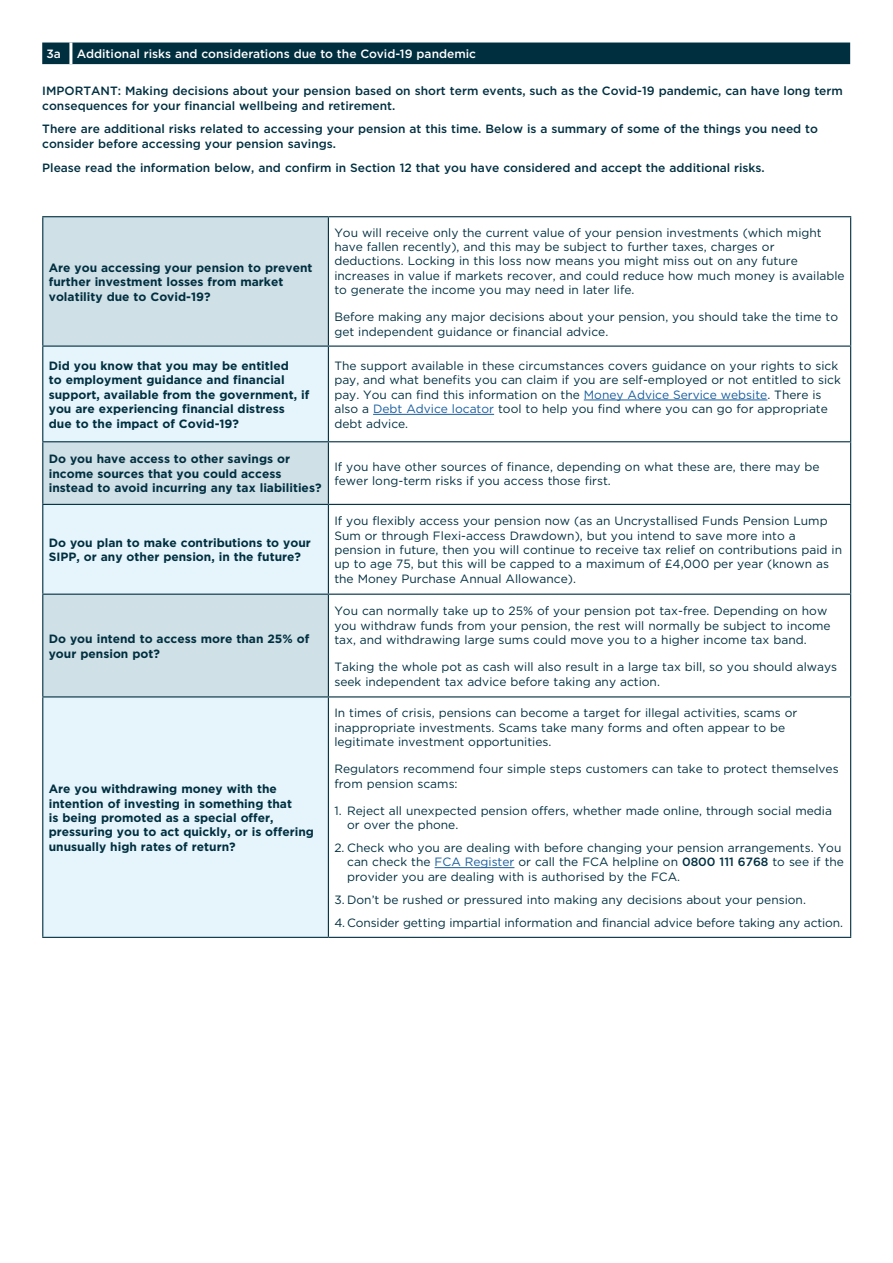
<style>
.page{position:relative;width:893px;height:1263px;background:#fff}
.page>*{position:absolute;margin:0;border:0;box-sizing:border-box;transform-origin:0 0}
.t1{font:12px/14.4px "Gotham";color:#002f40}
.t2{font:700 12px/14.4px "Gotham";color:#002f40}
.t3{font:500 12px/15px "Gotham";color:#002f40}
.t4{font:500 12px "Gotham";color:#fff}
.s1{color:#175d9e}
.s2{font-weight:500}
</style>
<div class="page">
<div style="left:43px;top:217px;width:285px;height:129px;background:#d0e0e7"></div>
<svg style="left:43px;top:347px;width:285px;height:590px;background:#deeef5"></svg>
<hr style="left:42px;top:216px;width:286px;height:1px;background:#002f40">
<hr style="left:42px;top:217px;width:1px;height:129px;background:#002f40">
<hr style="left:328px;top:216px;width:523px;height:1px;background:#002f40">
<hr style="left:328px;top:217px;width:1px;height:129px;background:#002f40">
<hr style="left:850px;top:217px;width:1px;height:129px;background:#002f40">
<hr style="left:42px;top:346px;width:286px;height:1px;background:#002f40">
<hr style="left:42px;top:347px;width:1px;height:94px;background:#002f40">
<hr style="left:328px;top:346px;width:523px;height:1px;background:#002f40">
<hr style="left:328px;top:347px;width:1px;height:94px;background:#002f40">
<hr style="left:850px;top:347px;width:1px;height:94px;background:#002f40">
<hr style="left:42px;top:441px;width:286px;height:1px;background:#002f40">
<hr style="left:42px;top:442px;width:1px;height:62px;background:#002f40">
<hr style="left:328px;top:441px;width:523px;height:1px;background:#002f40">
<hr style="left:328px;top:442px;width:1px;height:62px;background:#002f40">
<hr style="left:850px;top:442px;width:1px;height:62px;background:#002f40">
<hr style="left:42px;top:504px;width:286px;height:1px;background:#002f40">
<hr style="left:42px;top:505px;width:1px;height:89px;background:#002f40">
<hr style="left:328px;top:504px;width:523px;height:1px;background:#002f40">
<hr style="left:328px;top:505px;width:1px;height:89px;background:#002f40">
<hr style="left:850px;top:505px;width:1px;height:89px;background:#002f40">
<hr style="left:42px;top:594px;width:286px;height:1px;background:#002f40">
<hr style="left:42px;top:595px;width:1px;height:101px;background:#002f40">
<hr style="left:328px;top:594px;width:523px;height:1px;background:#002f40">
<hr style="left:328px;top:595px;width:1px;height:101px;background:#002f40">
<hr style="left:850px;top:595px;width:1px;height:101px;background:#002f40">
<hr style="left:42px;top:696px;width:286px;height:1px;background:#002f40">
<hr style="left:42px;top:697px;width:1px;height:240px;background:#002f40">
<hr style="left:328px;top:696px;width:523px;height:1px;background:#002f40">
<hr style="left:328px;top:697px;width:1px;height:240px;background:#002f40">
<hr style="left:850px;top:697px;width:1px;height:240px;background:#002f40">
<hr style="left:42px;top:937px;width:286px;height:1px;background:#002f40">
<hr style="left:328px;top:937px;width:523px;height:1px;background:#002f40">
<hr style="left:584px;top:400px;width:183px;height:1px;background:#175d9e">
<hr style="left:373px;top:414px;width:121px;height:1px;background:#175d9e">
<hr style="left:435px;top:867px;width:79px;height:1px;background:#175d9e">
<div style="left:42px;top:43px;width:808px;height:21px;background:#002f40"></div>
<hr style="left:69px;top:43px;width:3px;height:21px;background:#fff">
<p class="t4" style="left:46px;top:46px;width:16px">3a</p>
<p class="t4" style="left:77px;top:46px;width:401px">Additional risks and considerations due to the Covid-19 pandemic</p>
<p class="t3" style="left:42px;top:83px;width:802px">IMPORTANT: Making decisions about your pension based on short term events, such as the Covid-19 pandemic, can have long term consequences for your financial wellbeing and retirement.</p>
<p class="t3" style="left:42px;top:121px;width:777px">There are additional risks related to accessing your pension at this time. Below is a summary of some of the things you need to consider before accessing your pension savings.</p>
<p class="t3" style="left:42px;top:160px;width:724px">Please read the information below, and confirm in Section 12 that you have considered and accept the additional risks.</p>
<p class="t2" style="left:49px;top:260px;width:265px">Are you accessing your pension to prevent further investment losses from market volatility due to Covid-19?</p>
<p class="t1" style="left:334px;top:225px;width:512px">You will receive only the current value of your pension investments (which might have fallen recently), and this may be subject to further taxes, charges or deductions. Locking in this loss now means you might miss out on any future increases in value if markets recover, and could reduce how much money is available to generate the income you may need in later life.</p>
<p class="t1" style="left:334px;top:310px;width:505px">Before making any major decisions about your pension, you should take the time to get independent guidance or financial advice.</p>
<p class="t2" style="left:49px;top:358px;width:262px">Did you know that you may be entitled<br>to employment guidance and financial support, available from the government, if you are experiencing financial distress due to the impact of Covid-19?</p>
<p class="t1" style="left:334px;top:358px;width:508px">The support available in these circumstances covers guidance on your rights to sick pay, and what benefits you can claim if you are self-employed or not entitled to sick pay. You can find this information on the <span class="s1">Money Advice Service website</span>. There is also a <span class="s1">Debt Advice locator</span> tool to help you find where you can go for appropriate debt advice.</p>
<p class="t2" style="left:49px;top:452px;width:274px">Do you have access to other savings or income sources that you could access instead to avoid incurring any tax liabilities?</p>
<p class="t1" style="left:334px;top:459px;width:487px">If you have other sources of finance, depending on what these are, there may be fewer long-term risks if you access those first.</p>
<p class="t2" style="left:49px;top:535px;width:264px">Do you plan to make contributions to your<br>SIPP, or any other pension, in the future?</p>
<p class="t2" style="left:49px;top:632px;width:262px">Do you intend to access more than 25% of your pension pot?</p>
<p class="t2" style="left:49px;top:782px;width:267px">Are you withdrawing money with the intention of investing in something that<br>is being promoted as a special offer, pressuring you to act quickly, or is offering unusually high rates of return?</p>
<p class="t1" style="left:334px;top:514px;width:509px">If you flexibly access your pension now (as an Uncrystallised Funds Pension Lump Sum or through Flexi-access Drawdown), but you intend to save more into a pension in future, then you will continue to receive tax relief on contributions paid in up to age 75, but this will be capped to a maximum of £4,000 per year (known as the Money Purchase Annual Allowance).</p>
<p class="t1" style="left:334px;top:603px;width:498px">You can normally take up to 25% of your pension pot tax-free. Depending on how you withdraw funds from your pension, the rest will normally be subject to income tax, and withdrawing large sums could move you to a higher income tax band.</p>
<p class="t1" style="left:334px;top:659px;width:504px">Taking the whole pot as cash will also result in a large tax bill, so you should always seek independent tax advice before taking any action.</p>
<p class="t1" style="left:334px;top:705px;width:465px">In times of crisis, pensions can become a target for illegal activities, scams or inappropriate investments. Scams take many forms and often appear to be legitimate investment opportunities.</p>
<p class="t1" style="left:334px;top:761px;width:506px">Regulators recommend four simple steps customers can take to protect themselves from pension scams:</p>
<p class="t1" style="left:347px;top:803px;width:486px;text-indent:-13px">1. Reject all unexpected pension offers, whether made online, through social media or over the phone.</p>
<p class="t1" style="left:347px;top:840px;width:498px;text-indent:-13px">2. Check who you are dealing with before changing your pension arrangements. You can check the <span class="s1">FCA Register</span> or call the FCA helpline on <span class="s2">0800 111 6768</span> to see if the provider you are dealing with is authorised by the FCA.</p>
<p class="t1" style="left:334px;top:892px;width:473px">3. Don’t be rushed or pressured into making any decisions about your pension.</p>
<p class="t1" style="left:334px;top:915px;width:510px">4. Consider getting impartial information and financial advice before taking any action.</p>
</div>
